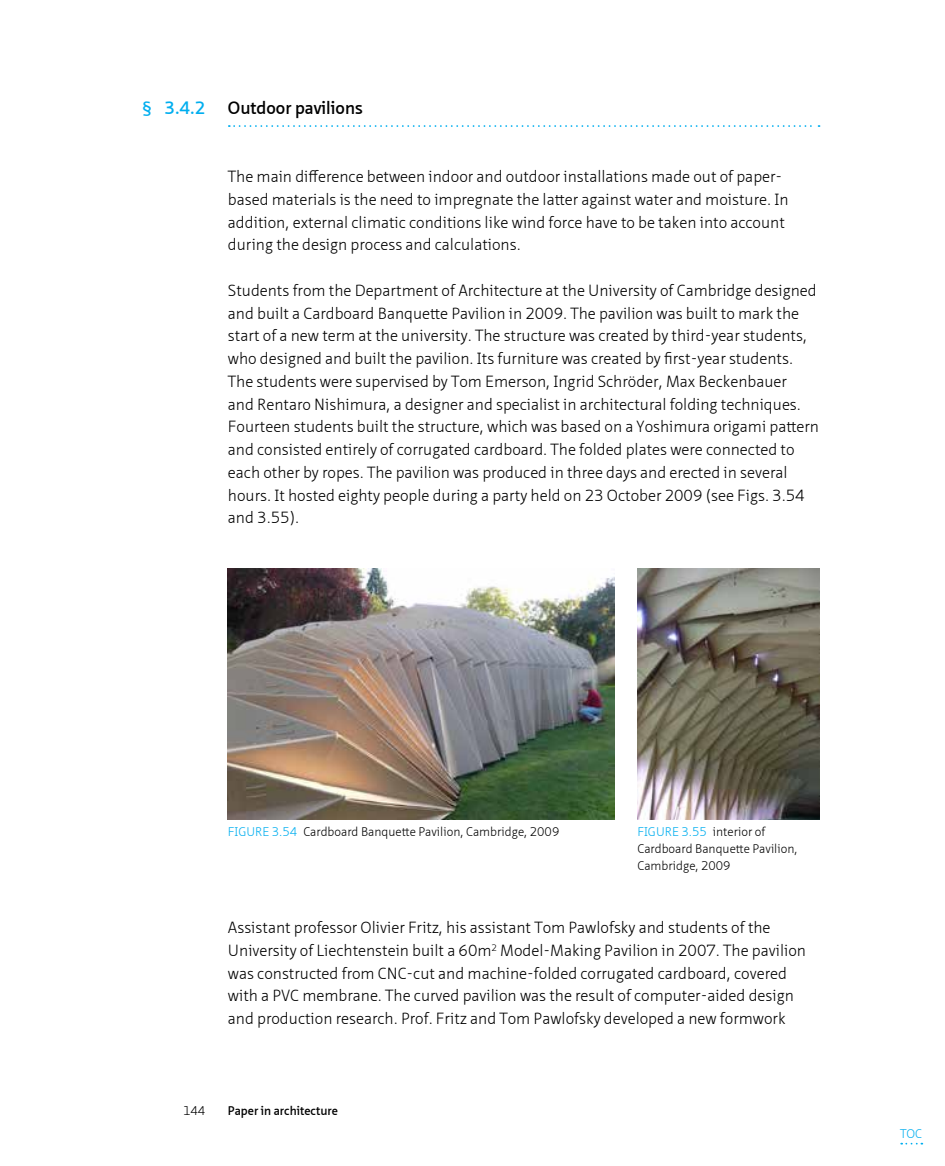
<style>
.page{position:relative;width:945px;height:1166px;background:#fff}
.page>*{position:absolute;margin:0;border:0;box-sizing:border-box;transform-origin:0 0}
.t1{font:600 17.5px "Neue Sans Pro";color:#000}
.t2{font:600 17.5px "Neue Sans Pro";color:#00aeef}
.BODY_Normal{font:300 15.75px/22.8px "Neue Sans Pro";color:#000}
.t3{font:300 12.25px/17.2px "Neue Sans Pro";color:#000}
.t4{font:600 12.25px "Neue Sans Pro";color:#000}
.t5{font:300 12.25px "Neue Sans Pro";color:#00aeef}
.s1{color:#00aeef}
</style>
<div class="page">
<svg style="left:229px;top:125px;width:591px;height:2px"></svg>
<img style="left:228px;top:569px;width:387px;height:250px">
<img style="left:637px;top:569px;width:182px;height:250px">
<svg style="left:901px;top:1142px;width:21px;height:2px"></svg>
<p class="t2" style="left:142px;top:96px;width:65px">§ 3.4.2</p>
<p class="t1" style="left:228px;top:96px;width:136px">Outdoor pavilions</p>
<p class="BODY_Normal" style="left:228px;top:165px;width:562px">The main difference between indoor and outdoor installations made out of paper&shy;based materials is the need to impregnate the latter against water and moisture. In addition, external climatic conditions like wind force have to be taken into account during the design process and calculations.</p>
<p class="BODY_Normal" style="left:228px;top:279px;width:593px">Students from the Department of Architecture at the University of Cambridge designed and built a Cardboard Banquette Pavilion in 2009. The pavilion was built to mark the start of a new term at the university. The structure was created by third-year students, who designed and built the pavilion. Its furniture was created by first-year students.<br>The students were supervised by Tom Emerson, Ingrid Schröder, Max Beckenbauer<br>and Rentaro Nishimura, a designer and specialist in architectural folding techniques.<br>Fourteen students built the structure, which was based on a Yoshimura origami pattern and consisted entirely of corrugated cardboard. The folded plates were connected to each other by ropes. The pavilion was produced in three days and erected in several hours. It hosted eighty people during a party held on 23 October 2009 (see Figs. 3.54 and 3.55).</p>
<p class="t3" style="left:637px;top:823px;width:162px;text-indent:44px"><span class="s1">3.55</span> interior of<br>Cardboard Banquette Pavilion,<br>Cambridge, 2009</p>
<p class="t5" style="left:228px;top:823px;width:14px">Figure</p>
<p class="t3" style="left:272px;top:823px;width:289px"><span class="s1">3.54</span> Cardboard Banquette Pavilion, Cambridge, 2009</p>
<p class="t5" style="left:637px;top:823px;width:14px">Figure</p>
<p class="BODY_Normal" style="left:228px;top:916px;width:580px">Assistant professor Olivier Fritz, his assistant Tom Pawlofsky and students of the University of Liechtenstein built a 60m<sup>2</sup> Model-Making Pavilion in 2007. The pavilion was constructed from CNC-cut and machine-folded corrugated cardboard, covered with a PVC membrane. The curved pavilion was the result of computer-aided design and production research. Prof. Fritz and Tom Pawlofsky developed a new formwork</p>
<p class="t3" style="left:183px;top:1102px;width:24px">144</p>
<p class="t4" style="left:228px;top:1102px;width:111px">Paper in architecture</p>
<p class="t5" style="left:900px;top:1125px;width:23px">TOC</p>
</div>
